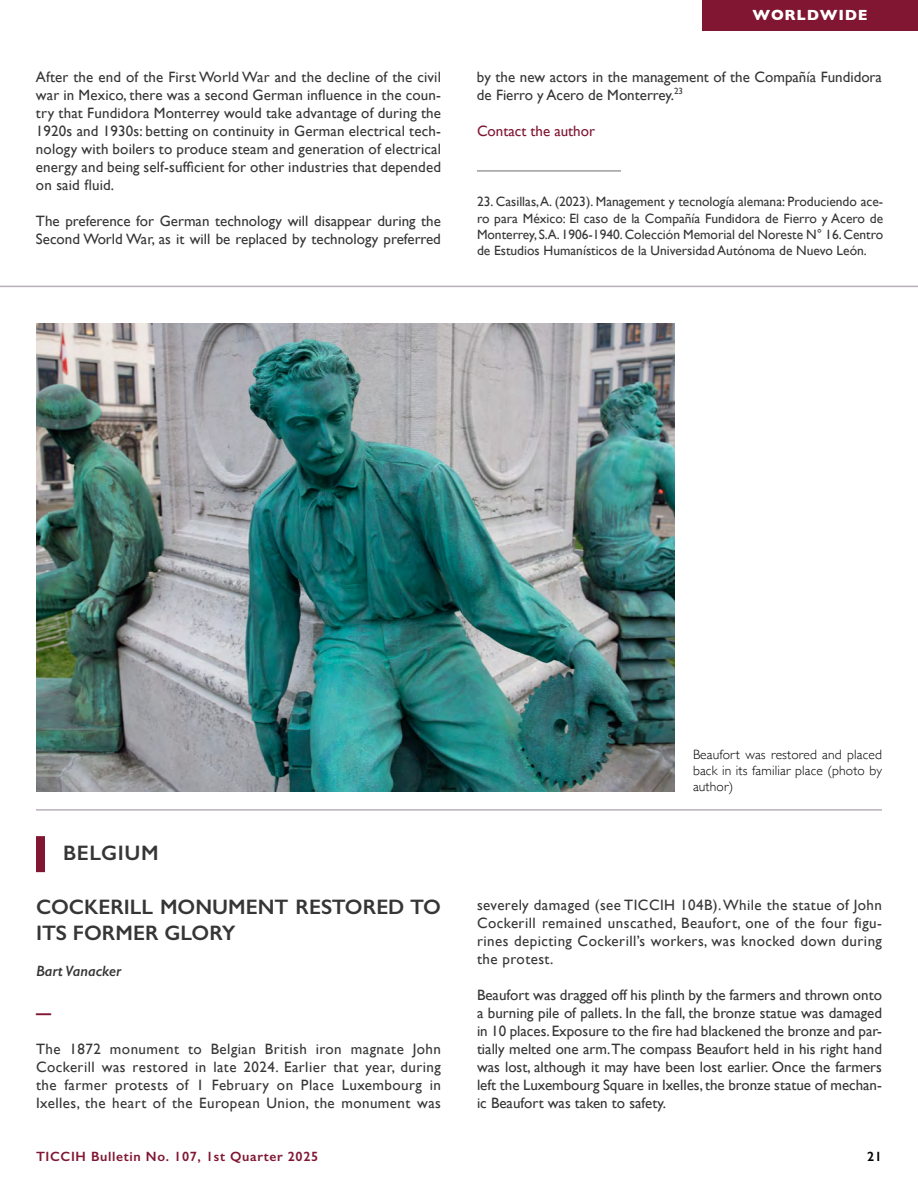
<style>
.page{position:relative;width:918px;height:1188px;background:#fff}
.page>*{position:absolute;margin:0;border:0;box-sizing:border-box;transform-origin:0 0}
.t1{font:600 21px/25.2px "Gill Sans";color:#373636}
.t2{font:600 21px "Gill Sans";letter-spacing:.03em;color:#373636}
.t3{font:15px/18px "Gill Sans";color:#373636;text-align:justify}
.t4{font:15px "Gill Sans";color:#801632}
.t5{font:italic 600 15px "Gill Sans";color:#373636}
.t6{font:700 15px "Gill Sans";letter-spacing:.05em;color:#fff}
.t7{font:700 15px "Gill Sans";color:#801632}
.t8{font:13.5px/16.2px "Gill Sans";color:#373636;text-align:justify}
.t9{font:300 13.5px/16.2px "Gill Sans";letter-spacing:.01em;color:#000;text-align:justify}
.t10{font:600 13.5px "Gill Sans";letter-spacing:.05em;color:#801632}
.t11{font:600 13.5px "Gill Sans";color:#000}
</style>
<div class="page">
<div style="left:702px;top:0;width:216px;height:31px;background:#801632"></div>
<hr style="left:477px;top:170px;width:144px;height:2px;background:#9d9d9c">
<hr style="left:0;top:286px;width:918px;height:1px;background:#b7b0bb">
<img style="left:36px;top:323px;width:639px;height:468px">
<hr style="left:36px;top:809px;width:846px;height:2px;background:#b7b0bb">
<div style="left:36px;top:836px;width:9px;height:36px;background:#801632"></div>
<p class="t3" style="left:36px;top:67px;width:407px">After the end of the First World War and the decline of the civil war in Mexico, there was a second German influence in the coun&shy;try that Fundidora Monterrey would take advantage of during the 1920s and 1930s: betting on continuity in German electrical tech&shy;nology with boilers to produce steam and generation of electrical energy and being self-sufficient for other industries that depended on said fluid.</p>
<p class="t3" style="left:36px;top:211px;width:406px">The preference for German technology will disappear during the<br>Second World War, as it will be replaced by technology preferred</p>
<p class="t6" style="left:752px;top:3px;width:117px">WORLDWIDE</p>
<p class="t3" style="left:477px;top:67px;width:407px">by the new actors in the management of the Compañía Fundidora de Fierro y Acero de Monterrey.<sup>23</sup></p>
<p class="t4" style="left:477px;top:122px;width:120px">Contact the author</p>
<p class="t8" style="left:477px;top:194px;width:408px">23. Casillas, A. (2023). Management y tecnología alemana: Produciendo ace&shy;ro para México: El caso de la Compañía Fundidora de Fierro y Acero de Monterrey, S.A. 1906-1940. Colección Memorial del Noreste N° 16. Centro de Estudios Humanísticos de la Universidad Autónoma de Nuevo León.</p>
<h1 class="t2" style="left:63px;top:841px;width:97px">BELGIUM</h1>
<h1 class="t1" style="left:36px;top:895px;width:406px">COCKERILL MONUMENT RESTORED TO<br>ITS FORMER GLORY</h1>
<p class="t5" style="left:36px;top:961px;width:87px">Bart Vanacker</p>
<p class="t7" style="left:36px;top:1001px;width:16px">—</p>
<p class="t3" style="left:36px;top:1039px;width:407px">The 1872 monument to Belgian British iron magnate John Cockerill was restored in late 2024. Earlier that year, during the farmer protests of 1 February on Place Luxembourg in Ixelles, the heart of the European Union, the monument was</p>
<p class="t9" style="left:693px;top:746px;width:191px">Beaufort was restored and placed back in its familiar place (photo by author)</p>
<p class="t3" style="left:477px;top:895px;width:407px">severely damaged (see TICCIH 104B). While the statue of John Cockerill remained unscathed, Beaufort, one of the four figu&shy;rines depicting Cockerill’s workers, was knocked down during the protest.</p>
<p class="t3" style="left:477px;top:985px;width:407px">Beaufort was dragged off his plinth by the farmers and thrown onto a burning pile of pallets. In the fall, the bronze statue was damaged in 10 places. Exposure to the fire had blackened the bronze and par&shy;tially melted one arm. The compass Beaufort held in his right hand was lost, although it may have been lost earlier. Once the farmers left the Luxembourg Square in Ixelles, the bronze statue of mechan&shy;ic Beaufort was taken to safety.</p>
<p class="t10" style="left:36px;top:1148px;width:284px">TICCIH Bulletin No. 107, 1st Quarter 2025</p>
<p class="t11" style="left:867px;top:1148px;width:16px">21</p>
</div>
